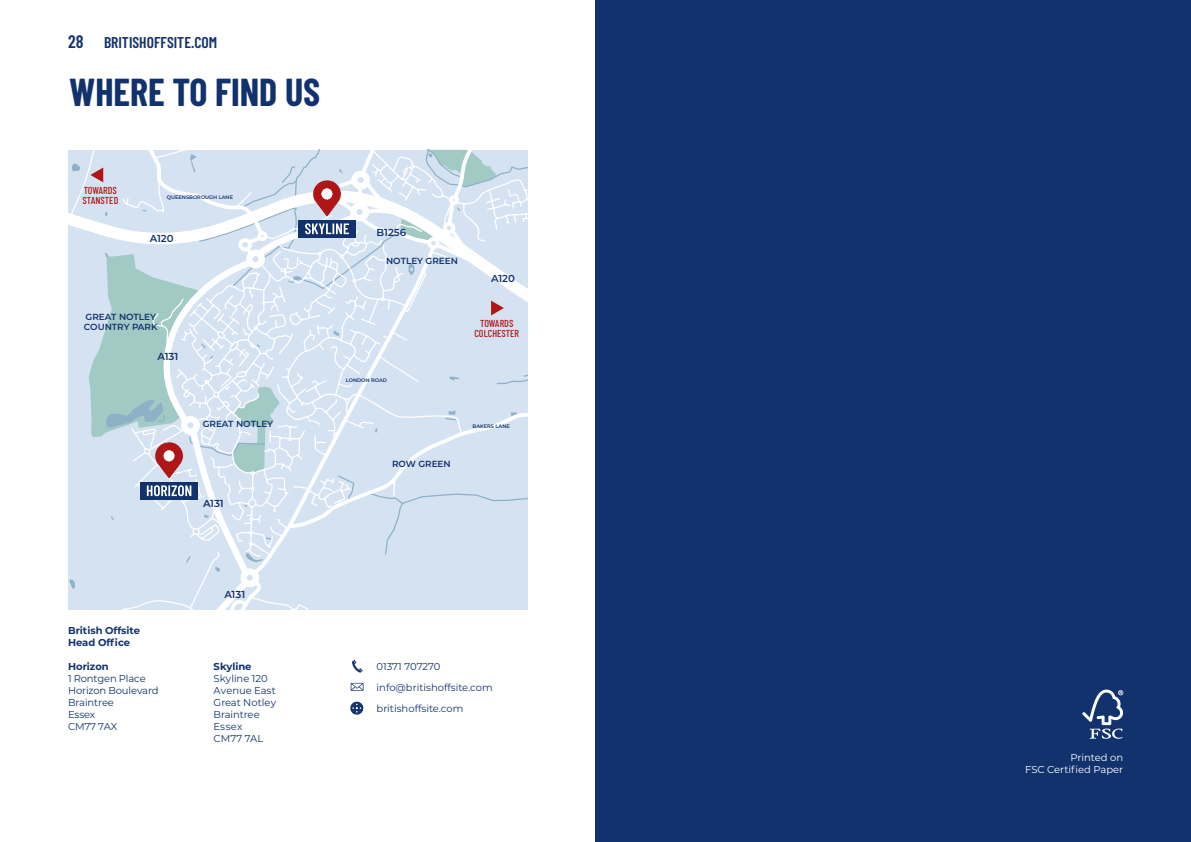
<style>
.page{position:relative;width:1191px;height:842px;background:#fff}
.page>*{position:absolute;margin:0;border:0;box-sizing:border-box;transform-origin:0 0}
.t1{font:700 38px "Barlow Condensed";color:#12326e}
.t2{font:600 15.6px "Barlow Condensed";color:#12326e}
.t3{font:500 10.1px/10.1px "Barlow Condensed";color:#af1615}
.t4{font:600 10.1px "Montserrat";color:#12326e}
.t5{font:10px/12px "Montserrat";letter-spacing:-.01em;color:#12326e}
.t6{font:700 10px/12px "Montserrat";color:#12326e}
.t7{font:10px/12px "Montserrat";color:#fff;text-align:right}
.t8{font:600 8.9px/10.1px "Montserrat";color:#12326e}
.t9{font:600 5.1px "Montserrat";color:#12326e}
.s1{font-size:18px}
</style>
<div class="page">
<div style="left:595px;top:0;width:596px;height:842px;background:#12326e"></div>
<svg style="left:1082px;top:689px;width:41px;height:50px"></svg>
<svg style="left:69px;top:580px;width:6px;height:9px"></svg>
<div style="left:69px;top:150px;width:20px;height:391px;background:#d5e2f2"></div>
<svg style="left:89px;top:150px;width:438px;height:459px;background:#d3e0ed"></svg>
<svg style="left:352px;top:660px;width:11px;height:13px"></svg>
<svg style="left:351px;top:683px;width:12px;height:8px"></svg>
<svg style="left:350px;top:702px;width:13px;height:13px"></svg>
<h2 class="t2" style="left:68px;top:31px;width:151px"><span class="s1">28</span> BRITISHOFFSITE.COM</h2>
<h1 class="t1" style="left:69px;top:69px;width:252px">WHERE TO FIND US</h1>
<p class="t3" style="left:82px;top:185px;width:37px">TOWARDS<br>STANSTED</p>
<p class="t9" style="left:167px;top:194px;width:68px">QUEENSBOROUGH LANE</p>
<p class="t4" style="left:150px;top:232px;width:25px">A120</p>
<p class="t8" style="left:84px;top:312px;width:75px">GREAT NOTLEY<br>COUNTRY PARK</p>
<p class="t4" style="left:158px;top:349px;width:22px">A131</p>
<p class="t8" style="left:203px;top:418px;width:72px">GREAT NOTLEY</p>
<p class="t4" style="left:203px;top:497px;width:22px">A131</p>
<p class="t4" style="left:224px;top:587px;width:22px">A131</p>
<p class="t4" style="left:376px;top:225px;width:31px">B1256</p>
<p class="t8" style="left:386px;top:255px;width:73px">NOTLEY GREEN</p>
<p class="t9" style="left:346px;top:376px;width:43px">LONDON ROAD</p>
<p class="t4" style="left:491px;top:271px;width:25px">A120</p>
<p class="t3" style="left:474px;top:318px;width:46px;text-align:center">TOWARDS<br>COLCHESTER</p>
<p class="t8" style="left:392px;top:459px;width:60px">ROW GREEN</p>
<p class="t9" style="left:472px;top:423px;width:39px">BAKERS LANE</p>
<p class="t6" style="left:68px;top:624px;width:74px">British Offsite<br>Head Office</p>
<p class="t6" style="left:68px;top:660px;width:42px">Horizon</p>
<p class="t5" style="left:68px;top:672px;width:92px">1 Rontgen Place<br>Horizon Boulevard<br>Braintree<br>Essex<br>CM77 7AX</p>
<p class="t6" style="left:214px;top:659px;width:39px">Skyline</p>
<p class="t5" style="left:214px;top:672px;width:64px">Skyline 120<br>Avenue East<br>Great Notley<br>Braintree<br>Essex<br>CM77 7AL</p>
<p class="t5" style="left:376px;top:655px;width:118px;line-height:21px">01371 707270 info@britishoffsite.com britishoffsite.com</p>
<p class="t7" style="left:1025px;top:751px;width:100px">Printed on<br>FSC Certified Paper</p>
</div>
